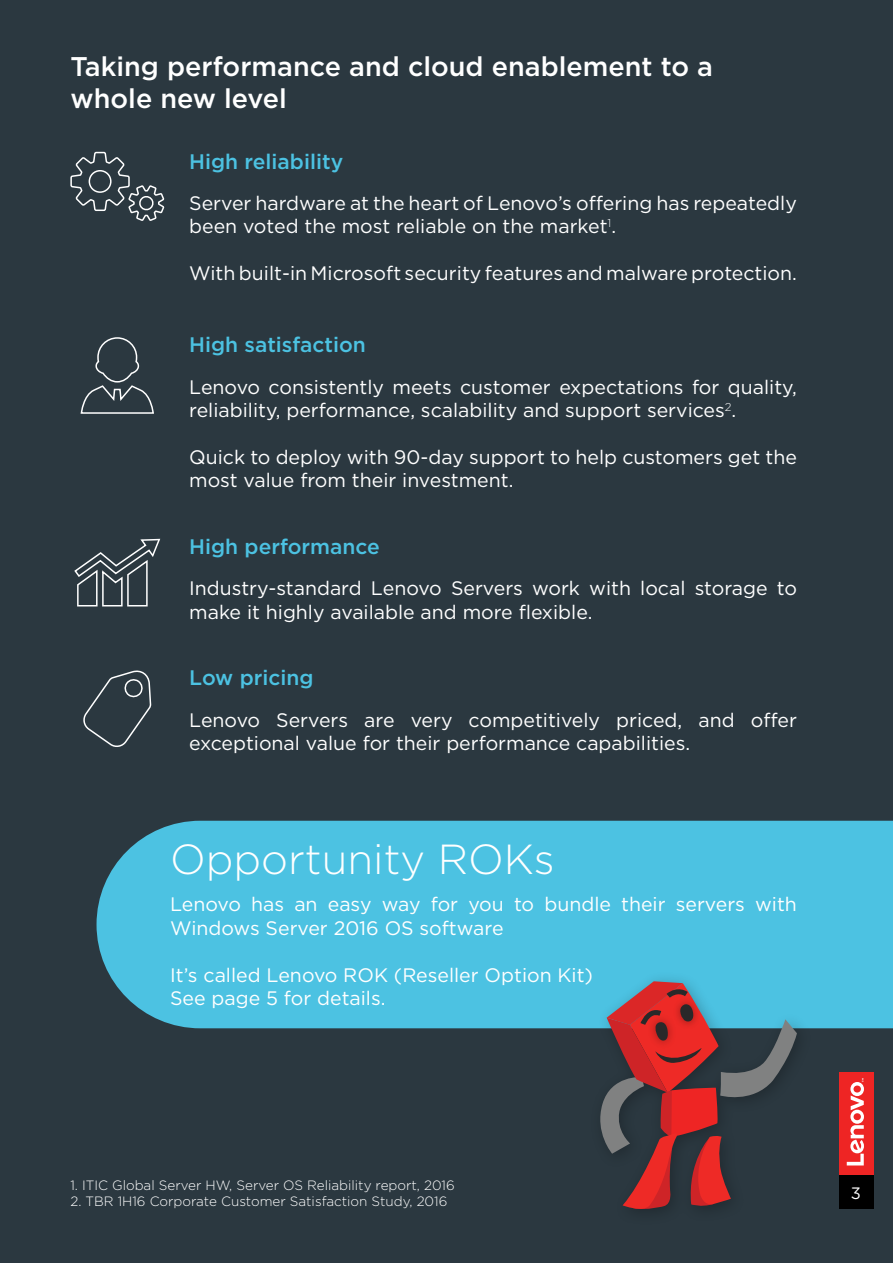
<style>
.page{position:relative;width:893px;height:1263px;background:#2b3840}
.page>*{position:absolute;margin:0;border:0;box-sizing:border-box;transform-origin:0 0}
.t1{font:300 42px "Gotham";color:#fff}
.t2{font:500 27px/32.4px "Gotham";color:#fff}
.t3{font:500 21px "Gotham";color:#4cc2e2}
.t4{font:19.5px/23.4px "Gotham";color:#fff}
.t5{font:16.5px "Gotham";color:#fff}
.t6{font:300 13.5px "Gotham";color:#fff}
</style>
<div class="page">
<div style="left:97px;top:821px;width:796px;height:207px;background:#4cc2e2"></div>
<svg style="left:83px;top:670px;width:69px;height:77px"></svg>
<svg style="left:70px;top:151px;width:95px;height:70px"></svg>
<svg style="left:80px;top:337px;width:74px;height:77px"></svg>
<svg style="left:74px;top:538px;width:87px;height:69px"></svg>
<div style="left:839px;top:1175px;width:34px;height:34px;background:#000"></div>
<div style="left:589px;top:970px;width:224px;height:256px;background:#000;opacity:.25"></div>
<svg style="left:594px;top:981px;width:203px;height:232px"></svg>
<div style="left:839px;top:1073px;width:34px;height:102px;background:#ee2524"></div>
<svg style="left:847px;top:1078px;width:17px;height:87px"></svg>
<h2 class="t2" style="left:71px;top:50px;width:644px">Taking performance and cloud enablement to a whole new level</h2>
<p class="t3" style="left:189px;top:147px;width:155px">High reliability</p>
<p class="t4" style="left:189px;top:191px;width:609px">Server hardware at the heart of Lenovo’s offering has repeatedly been voted the most reliable on the market<sup>1</sup>.</p>
<p class="t4" style="left:189px;top:261px;width:609px">With built-in Microsoft security features and malware protection.</p>
<p class="t3" style="left:189px;top:331px;width:178px">High satisfaction</p>
<p class="t4" style="left:189px;top:375px;width:609px">Lenovo consistently meets customer expectations for quality, reliability, performance, scalability and support services<sup>2</sup>.</p>
<p class="t4" style="left:189px;top:445px;width:609px">Quick to deploy with 90-day support to help customers get the most value from their investment.</p>
<p class="t3" style="left:189px;top:533px;width:192px">High performance</p>
<p class="t4" style="left:189px;top:576px;width:609px">Industry-standard Lenovo Servers work with local storage to make it highly available and more flexible.</p>
<p class="t3" style="left:189px;top:664px;width:126px">Low pricing</p>
<p class="t4" style="left:189px;top:708px;width:609px">Lenovo Servers are very competitively priced, and offer exceptional value for their performance capabilities.</p>
<h1 class="t1" style="left:170px;top:833px;width:386px">Opportunity ROKs</h1>
<p class="t4" style="left:170px;top:892px;width:628px">Lenovo has an easy way for you to bundle their servers with<br>Windows Server 2016 OS software</p>
<p class="t4" style="left:170px;top:962px;width:424px">It’s called Lenovo ROK (Reseller Option Kit)<br>See page 5 for details.</p>
<p class="t6" style="left:70px;top:1177px;width:386px">1. ITIC Global Server HW, Server OS Reliability report, 2016</p>
<p class="t6" style="left:70px;top:1193px;width:378px">2. TBR 1H16 Corporate Customer Satisfaction Study, 2016</p>
<p class="t5" style="left:851px;top:1182px;width:12px">3</p>
</div>
